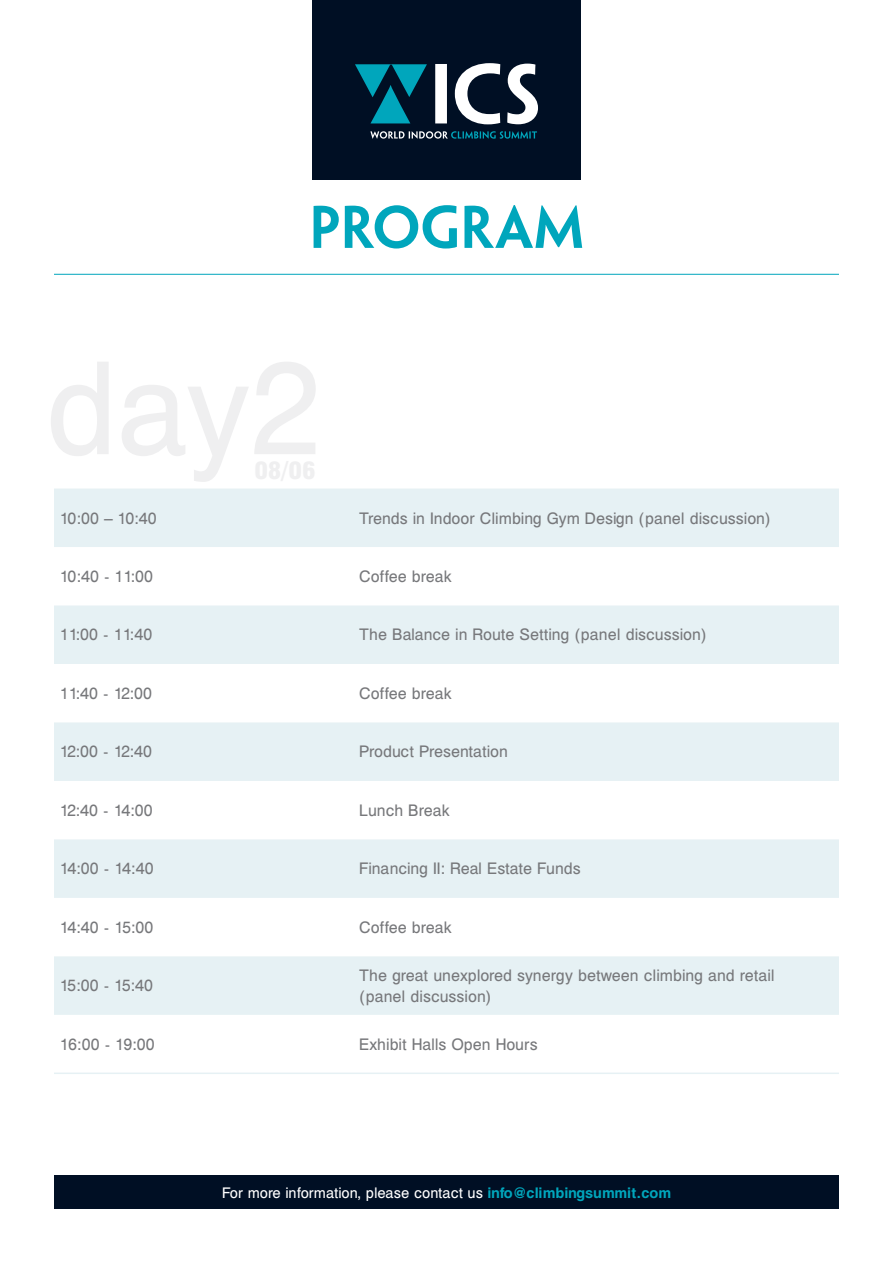
<style>
.page{position:relative;width:893px;height:1263px;background:#fff}
.page>*{position:absolute;margin:0;border:0;box-sizing:border-box;transform-origin:0 0}
.t1{font:600 54px "Penumbra Sans Std";letter-spacing:.005em;color:#00a6bc}
.t2{font:18px/21.6px "Helen Bg";color:#77787b}
.t3{font:16.5px "Helen Bg";color:#fff}
.s1{font-weight:700;color:#00a6bc}
</style>
<div class="page">
<div style="left:312px;top:0;width:268px;height:180px;background:#000f24"></div>
<svg style="left:370px;top:131px;width:167px;height:8px"></svg>
<svg style="left:355px;top:64px;width:72px;height:59px"></svg>
<svg style="left:435px;top:63px;width:103px;height:61px"></svg>
<hr style="left:54px;top:274px;width:785px;height:1px;background:#00a6bc">
<div style="left:54px;top:1176px;width:785px;height:33px;background:#000f24"></div>
<svg style="left:54px;top:488px;width:785px;height:527px;fill:#e6f1f4"></svg>
<hr style="left:54px;top:1072px;width:199px;height:2px;background:#e6f1f4">
<hr style="left:253px;top:1072px;width:586px;height:2px;background:#e6f1f4">
<h1 class="t1" style="left:309px;top:194px;width:276px">PROGRAM</h1>
<p class="t2" style="left:60px;top:508px;width:98px">10:00 – 10:40</p>
<p class="t2" style="left:359px;top:508px;width:413px">Trends in Indoor Climbing Gym Design (panel discussion)</p>
<p class="t2" style="left:60px;top:567px;width:95px">10:40 - 11:00</p>
<p class="t2" style="left:359px;top:567px;width:94px">Coffee break</p>
<p class="t2" style="left:60px;top:625px;width:94px">11:00 - 11:40</p>
<p class="t2" style="left:359px;top:625px;width:349px">The Balance in Route Setting (panel discussion)</p>
<p class="t2" style="left:60px;top:683px;width:94px">11:40 - 12:00</p>
<p class="t2" style="left:359px;top:683px;width:94px">Coffee break</p>
<p class="t2" style="left:60px;top:742px;width:94px">12:00 - 12:40</p>
<p class="t2" style="left:359px;top:742px;width:150px">Product Presentation</p>
<p class="t2" style="left:60px;top:800px;width:94px">12:40 - 14:00</p>
<p class="t2" style="left:359px;top:800px;width:92px">Lunch Break</p>
<p class="t2" style="left:60px;top:859px;width:95px">14:00 - 14:40</p>
<p class="t2" style="left:359px;top:859px;width:223px">Financing II: Real Estate Funds</p>
<p class="t2" style="left:60px;top:917px;width:95px">14:40 - 15:00</p>
<p class="t2" style="left:359px;top:917px;width:94px">Coffee break</p>
<p class="t2" style="left:60px;top:976px;width:95px">15:00 - 15:40</p>
<p class="t2" style="left:359px;top:965px;width:417px">The great unexplored synergy between climbing and retail (panel discussion)</p>
<p class="t2" style="left:60px;top:1034px;width:96px">16:00 - 19:00</p>
<p class="t2" style="left:359px;top:1034px;width:180px">Exhibit Halls Open Hours</p>
<p class="t3" style="left:222px;top:1186px;width:450px">For more information, please contact us <span class="s1">info@climbingsummit.com</span></p>
</div>
